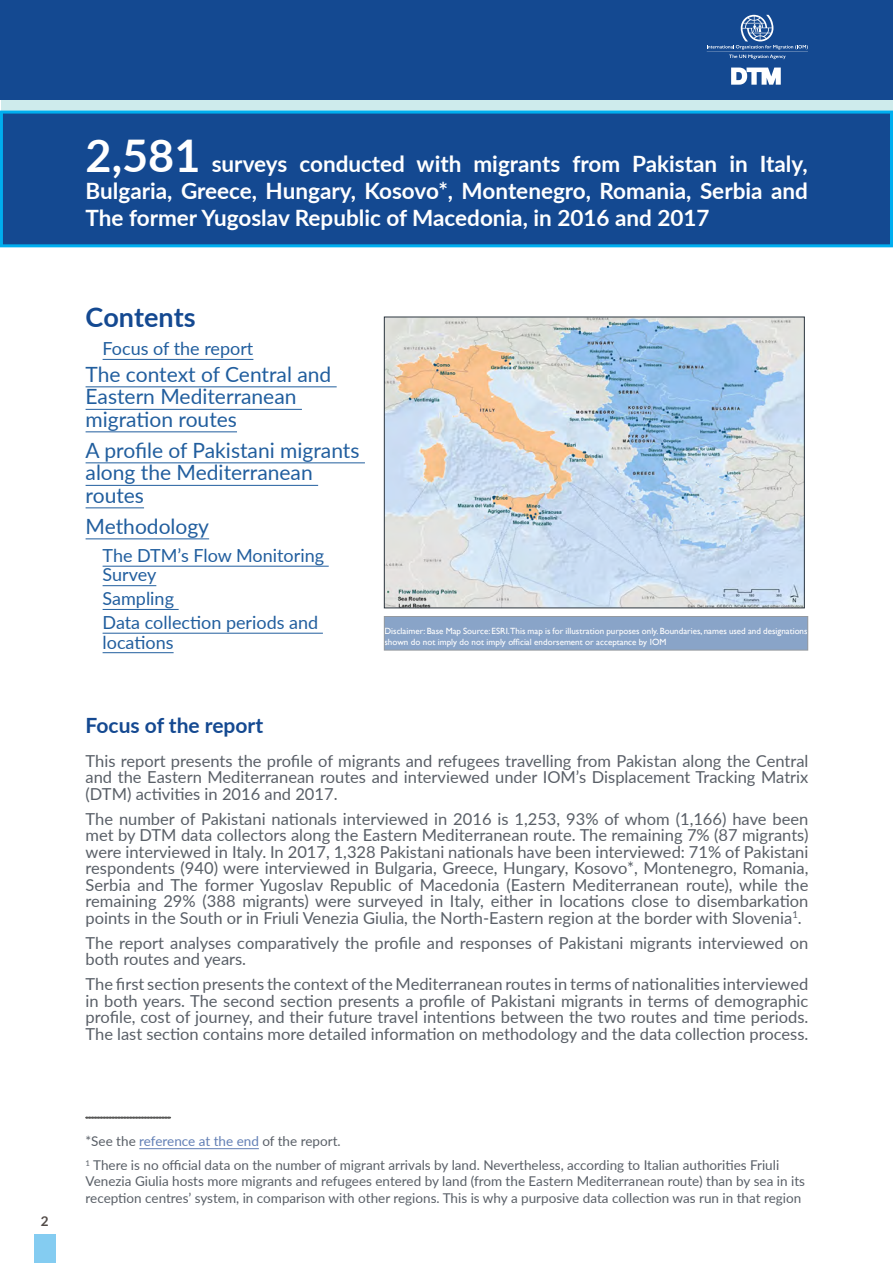
<style>
.page{position:relative;width:893px;height:1263px;background:#fff}
.page>*{position:absolute;margin:0;border:0;box-sizing:border-box;transform-origin:0 0}
.t1{font:700 27px "Lato";color:#144991}
.t2{font:700 22.5px/27px "Lato";color:#fff;text-align:justify}
.t3{font:21px/22.5px "Lato";color:#215e9e}
.t4{font:700 21px "Lato";color:#144991}
.t5{font:18px/19.5px "Lato";color:#215e9e}
.t6{font:16.5px/16.5px "Lato";color:#595f67;text-align:justify}
.t7{font:13.5px/24.8px "Lato";color:#595f67}
.t8{font:700 13.5px "Lato";color:#524b48}
.t9{font:9px/10.8px "Gill Sans";color:#fff}
.s1{font-size:45px}
.s2{color:#627fb5}
</style>
<div class="page">
<div style="left:34px;top:1234px;width:21px;height:29px;background:#84ccf1"></div>
<div style="left:1px;top:41px;width:892px;height:72px;background:#ceebec"></div>
<div style="left:0;top:0;width:893px;height:100px;background:#144991"></div>
<svg style="left:707px;top:15px;width:101px;height:44px"></svg>
<svg style="left:731px;top:68px;width:50px;height:17px"></svg>
<div style="left:1px;top:112px;width:890px;height:134px;background:#144991"></div>
<div style="left:0;top:111px;width:893px;height:136px;border:3px solid #00aeef"></div>
<img style="left:386px;top:319px;width:416px;height:287px">
<hr style="left:103px;top:359px;width:150px;height:1px;background:#215e9e">
<hr style="left:86px;top:386px;width:251px;height:1px;background:#215e9e">
<hr style="left:86px;top:409px;width:216px;height:1px;background:#215e9e">
<hr style="left:86px;top:431px;width:151px;height:1px;background:#215e9e">
<hr style="left:86px;top:462px;width:279px;height:1px;background:#215e9e">
<hr style="left:86px;top:485px;width:232px;height:1px;background:#215e9e">
<hr style="left:86px;top:507px;width:58px;height:1px;background:#215e9e">
<hr style="left:86px;top:538px;width:123px;height:1px;background:#215e9e">
<hr style="left:103px;top:566px;width:226px;height:1px;background:#215e9e">
<hr style="left:103px;top:585px;width:53px;height:1px;background:#215e9e">
<hr style="left:103px;top:609px;width:76px;height:1px;background:#215e9e">
<hr style="left:103px;top:633px;width:220px;height:1px;background:#215e9e">
<hr style="left:103px;top:652px;width:71px;height:1px;background:#215e9e">
<div style="left:384px;top:616px;width:424px;height:34px;background:#89a4c8"></div>
<svg style="left:85px;top:1117px;width:86px;height:1px"></svg>
<hr style="left:139px;top:1148px;width:120px;height:1px;background:#627fb5">
<p class="t8" style="left:41px;top:1211px;width:9px">2</p>
<h2 class="t2" style="left:86px;top:149px;width:724px"><span class="s1">2,581</span> surveys conducted with migrants from Pakistan in Italy, Bulgaria, Greece, Hungary, Kosovo*, Montenegro, Romania, Serbia and The former Yugoslav Republic of Macedonia, in 2016 and 2017</h2>
<h1 class="t1" style="left:86px;top:297px;width:112px">Contents</h1>
<p class="t5" style="left:103px;top:338px;width:152px">Focus of the report</p>
<p class="t3" style="left:86px;top:362px;width:247px">The context of Central and<br>Eastern Mediterranean migration routes</p>
<p class="t3" style="left:86px;top:438px;width:275px">A profile of Pakistani migrants along the Mediterranean routes</p>
<p class="t3" style="left:86px;top:514px;width:125px">Methodology</p>
<p class="t5" style="left:103px;top:545px;width:223px">The DTM’s Flow Monitoring<br>Survey</p>
<p class="t5" style="left:103px;top:586px;width:217px;line-height:23.7px">Sampling<br>Data collection periods and</p>
<p class="t5" style="left:103px;top:631px;width:73px">locations</p>
<p class="t9" style="left:384px;top:625px;width:425px">Disclaimer: Base Map Source: ESRI.This map is for illustration purposes only. Boundaries, names used and designations shown do not imply do not imply official endorsement or acceptance by IOM</p>
<p class="t4" style="left:86px;top:710px;width:179px">Focus of the report</p>
<p class="t6" style="left:86px;top:752px;width:724px">This report presents the profile of migrants and refugees travelling from Pakistan along the Central and the Eastern Mediterranean routes and interviewed under IOM’s Displacement Tracking Matrix (DTM) activities in 2016 and 2017.</p>
<p class="t6" style="left:86px;top:810px;width:724px">The number of Pakistani nationals interviewed in 2016 is 1,253, 93% of whom (1,166) have been met by DTM data collectors along the Eastern Mediterranean route. The remaining 7% (87 migrants) were interviewed in Italy. In 2017, 1,328 Pakistani nationals have been interviewed: 71% of Pakistani respondents (940) were interviewed in Bulgaria, Greece, Hungary, Kosovo*, Montenegro, Romania, Serbia and The former Yugoslav Republic of Macedonia (Eastern Mediterranean route), while the remaining 29% (388 migrants) were surveyed in Italy, either in locations close to disembarkation points in the South or in Friuli Venezia Giulia, the North-Eastern region at the border with Slovenia<sup>1</sup>.</p>
<p class="t6" style="left:86px;top:934px;width:724px">The report analyses comparatively the profile and responses of Pakistani migrants interviewed on both routes and years.</p>
<p class="t6" style="left:86px;top:975px;width:724px">The first section presents the context of the Mediterranean routes in terms of nationalities interviewed in both years. The second section presents a profile of Pakistani migrants in terms of demographic profile, cost of journey, and their future travel intentions between the two routes and time periods.<br>The last section contains more detailed information on methodology and the data collection process.</p>
<p class="t7" style="left:86px;top:1128px;width:695px">*See the <span class="s2">reference at the end</span> of the report.<br><sup>1</sup> There is no official data on the number of migrant arrivals by land. Nevertheless, according to Italian authorities Friuli</p>
<p class="t7" style="left:86px;top:1173px;width:721px;line-height:16.2px">Venezia Giulia hosts more migrants and refugees entered by land (from the Eastern Mediterranean route) than by sea in its reception centres’ system, in comparison with other regions. This is why a purposive data collection was run in that region</p>
</div>
